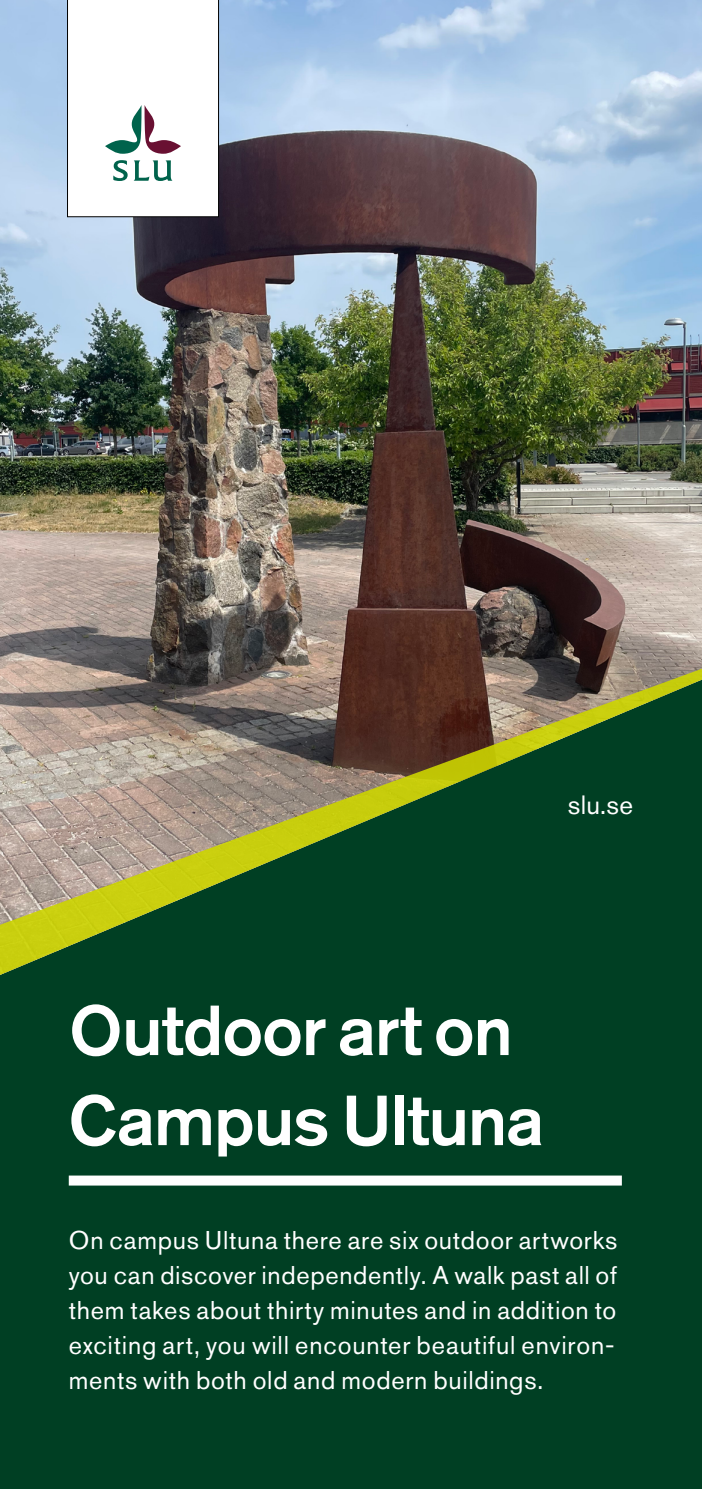
<style>
.page{position:relative;width:702px;height:1489px;background:#fff}
.page>*{position:absolute;margin:0;border:0;box-sizing:border-box;transform-origin:0 0}
.Rubrik_omslag_-h1{font:500 70px/90px "Akzidenz Grotesk Std";letter-spacing:-.015em;color:#fff}
.Ingress_12_14_-_p{font:26.25px "Akzidenz Grotesk Std";color:#fff}
.Ingress_12_14_-_p-2{font:25.5px/35px "Akzidenz Grotesk Std";letter-spacing:.03em;color:#fff;text-align:justify}
</style>
<div class="page">
<div style="left:0;top:567px;width:702px;height:921px;background:#003f23"></div>
<img style="left:0;top:0;width:702px;height:655px">
<svg style="left:0;top:655px;width:702px;height:319px"></svg>
<svg style="left:67px;top:0;width:152px;height:217px"></svg>
<div style="left:69px;top:1175px;width:552px;height:10px;background:#fff"></div>
<p class="Ingress_12_14_-_p" style="left:568px;top:788px;width:67px">slu.se</p>
<h1 class="Rubrik_omslag_-h1" style="left:69px;top:984px;width:477px">Outdoor art on<br>Campus Ultuna</h1>
<p class="Ingress_12_14_-_p-2" style="left:69px;top:1222px;width:550px">On campus Ultuna there are six outdoor artworks you can discover independently. A walk past all of them takes about thirty minutes and in addition to exciting art, you will encounter beautiful environ&shy;ments with both old and modern buildings.</p>
</div>
